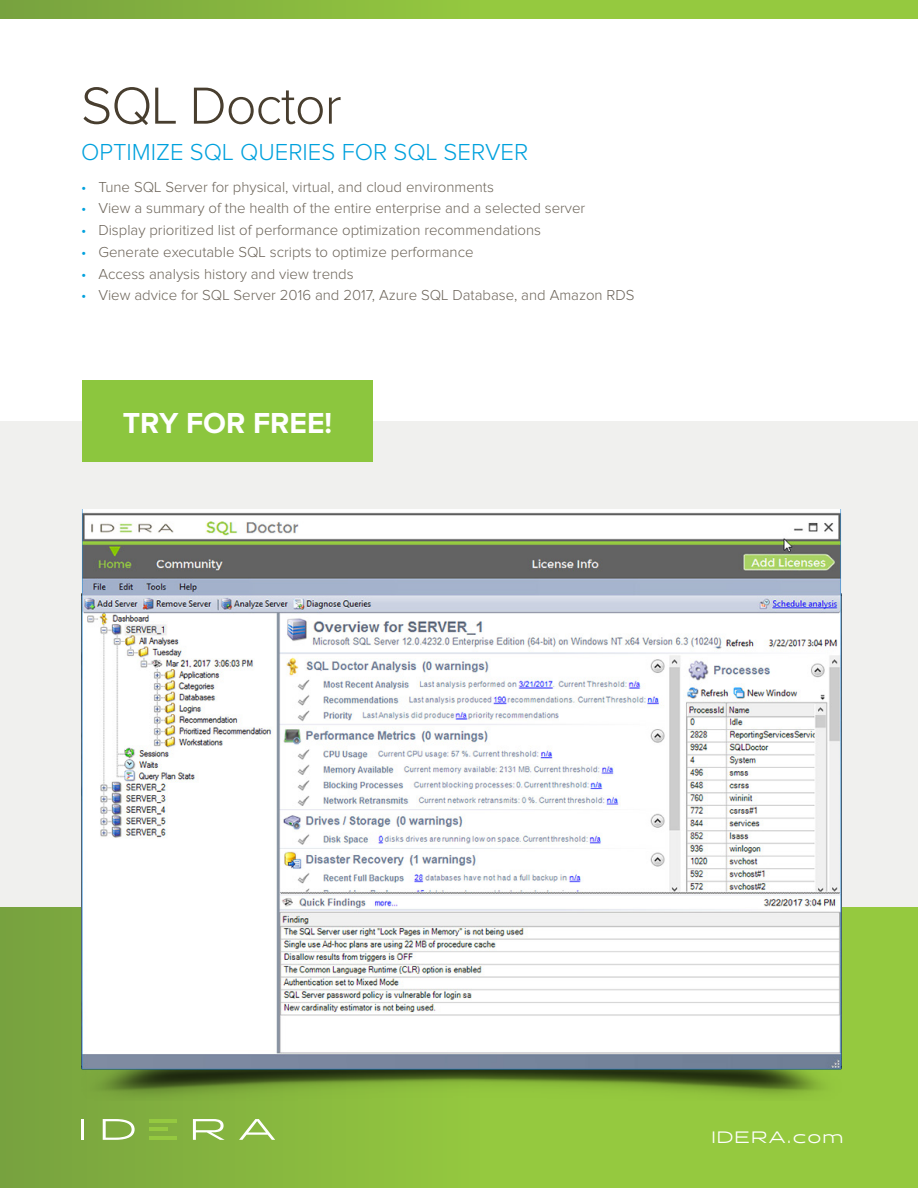
<style>
.page{position:relative;width:918px;height:1188px;background:#fff}
.page>*{position:absolute;margin:0;border:0;box-sizing:border-box;transform-origin:0 0}
.t1{font:300 54px "Proxima Nova";letter-spacing:-.02em;color:#483e2f}
.t2{font:700 30px "Proxima Nova";color:#fff}
.t3{font:300 24px "Proxima Nova";color:#00a1dd}
.t4{font:16.5px "Halogen";letter-spacing:.1em;color:#fff}
.t5{font:300 15px "Proxima Nova";color:#6d655a}
.s1{color:#00a1dd}
</style>
<div class="page">
<div style="left:0;top:838px;width:918px;height:350px;background:linear-gradient(to right,#7eaa3f,#9cd33f)"></div>
<div style="left:0;top:422px;width:918px;height:485px;background:#f0f0ee"></div>
<hr style="left:81px;top:1119px;width:3px;height:21px;background:#fff">
<svg style="left:103px;top:1119px;width:32px;height:21px"></svg>
<svg style="left:193px;top:1119px;width:32px;height:21px"></svg>
<svg style="left:239px;top:1119px;width:36px;height:21px"></svg>
<hr style="left:149px;top:1119px;width:28px;height:3px;background:#95c940">
<hr style="left:149px;top:1137px;width:28px;height:3px;background:#95c940">
<hr style="left:149px;top:1128px;width:18px;height:3px;background:#95c940">
<img style="left:81px;top:510px;width:761px;height:591px">
<div style="left:82px;top:380px;width:291px;height:81px;background:#8cc63e"></div>
<div style="left:0;top:0;width:918px;height:19px;background:linear-gradient(to right,#7eaa3f,#9cd33f)"></div>
<h1 class="t1" style="left:81px;top:81px;width:262px">SQL Doctor</h1>
<h3 class="t3" style="left:81px;top:141px;width:449px">OPTIMIZE SQL QUERIES FOR SQL SERVER</h3>
<p class="t5" style="left:81px;top:180px;width:414px"><span class="s1">•</span> Tune SQL Server for physical, virtual, and cloud environments</p>
<p class="t5" style="left:81px;top:202px;width:506px"><span class="s1">•</span> View a summary of the health of the entire enterprise and a selected server</p>
<p class="t5" style="left:81px;top:223px;width:462px"><span class="s1">•</span> Display prioritized list of performance optimization recommendations</p>
<p class="t5" style="left:81px;top:245px;width:394px"><span class="s1">•</span> Generate executable SQL scripts to optimize performance</p>
<p class="t5" style="left:81px;top:267px;width:274px"><span class="s1">•</span> Access analysis history and view trends</p>
<p class="t5" style="left:81px;top:289px;width:555px"><span class="s1">•</span> View advice for SQL Server 2016 and 2017, Azure SQL Database, and Amazon RDS</p>
<h2 class="t2" style="left:123px;top:409px;width:211px">TRY FOR FREE!</h2>
<p class="t4" style="left:712px;top:1127px;width:133px">IDERA.com</p>
</div>
